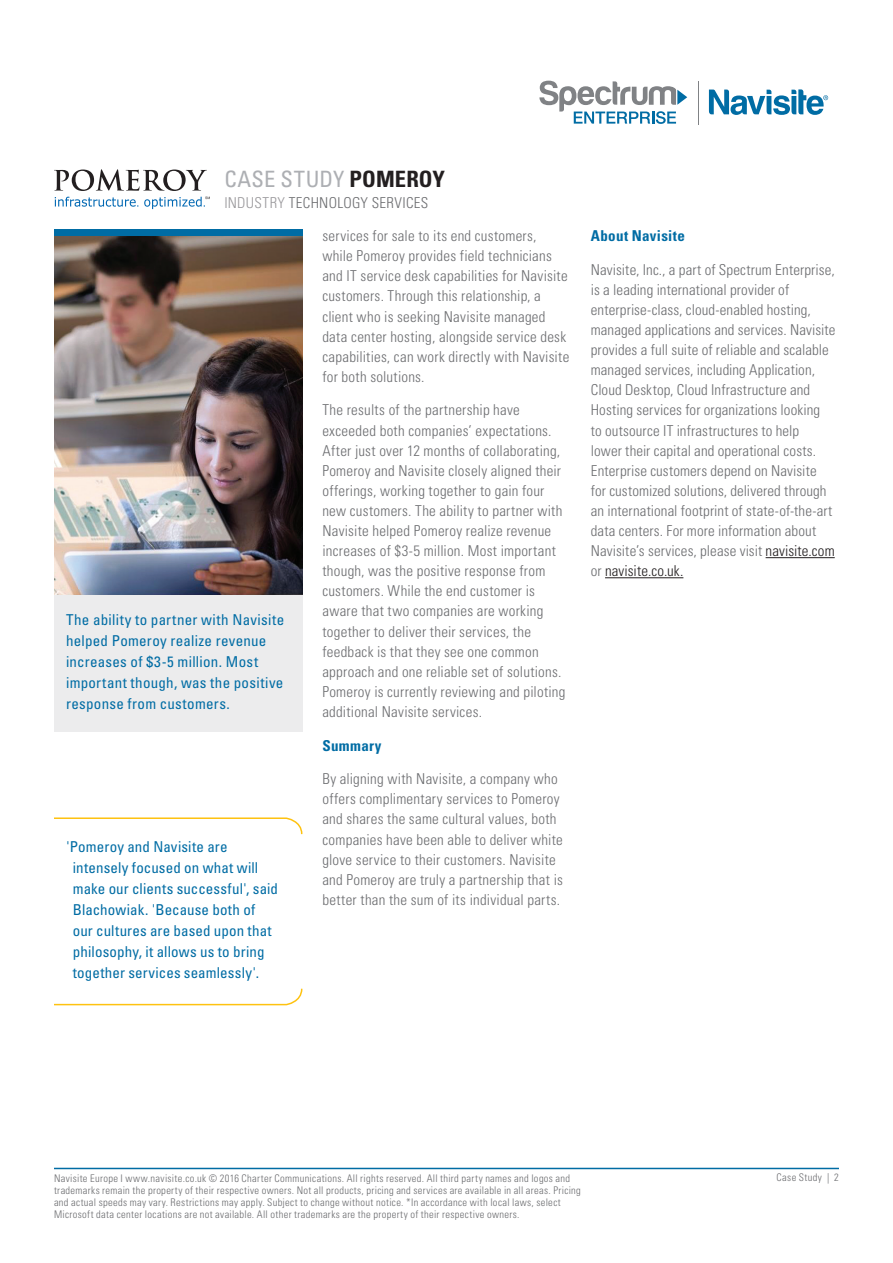
<style>
.page{position:relative;width:893px;height:1263px;background:#fff}
.page>*{position:absolute;margin:0;border:0;box-sizing:border-box;transform-origin:0 0}
.t1{font:condensed 22.5px "Univers LT Std";letter-spacing:.02em;color:#adafb3}
.Basic_NaviSite_Para{font:300 condensed 15px/20.1px "Univers LT Std";letter-spacing:.015em;color:#6c6d70}
.Basic_NaviSite_Para-2{font:condensed 15px/21px "Univers LT Std";letter-spacing:.015em;color:#006ca4}
.Basic_NaviSite_Para-3{font:700 condensed 15px "Univers LT Std";letter-spacing:.025em;color:#006ca4}
.t2{font:300 condensed 10.5px/12px "Univers LT Std";letter-spacing:.03em;color:#6c6d70}
.s1{font-weight:700;color:#231f20}
.s2{color:#99989b}
.s3{color:#231f20}
</style>
<div class="page">
<hr style="left:54px;top:1168px;width:785px;height:1px;background:#006ca4">
<svg style="left:54px;top:169px;width:153px;height:22px"></svg>
<svg style="left:55px;top:197px;width:83px;height:10px"></svg>
<svg style="left:144px;top:197px;width:66px;height:12px"></svg>
<svg style="left:709px;top:89px;width:119px;height:26px"></svg>
<hr style="left:698px;top:81px;width:1px;height:44px;background:#808285">
<svg style="left:539px;top:81px;width:148px;height:43px"></svg>
<div style="left:54px;top:230px;width:248px;height:502px;background:#ececed"></div>
<div style="left:55px;top:230px;width:247px;height:7px;background:#006ca4"></div>
<img style="left:54px;top:237px;width:248px;height:357px">
<hr style="left:766px;top:557px;width:69px;height:1px;background:#231f20">
<hr style="left:605px;top:577px;width:78px;height:1px;background:#231f20">
<svg style="left:54px;top:817px;width:249px;height:18px"></svg>
<svg style="left:54px;top:988px;width:249px;height:18px"></svg>
<h1 class="t1" style="left:224px;top:165px;width:222px">CASE STUDY <span class="s1">POMEROY</span></h1>
<p class="Basic_NaviSite_Para" style="left:224px;top:193px;width:206px"><span class="s2">INDUSTRY</span> TECHNOLOGY SERVICES</p>
<p class="Basic_NaviSite_Para-2" style="left:66px;top:609px;width:220px">The ability to partner with Navisite helped Pomeroy realize revenue increases of $3-5 million. Most important though, was the positive response from customers.</p>
<p class="Basic_NaviSite_Para-2" style="left:73px;top:836px;width:207px;text-indent:-7px">'Pomeroy and Navisite are intensely focused on what will make our clients successful', said<br>Blachowiak. 'Because both of our cultures are based upon that philosophy, it allows us to bring together services seamlessly'.</p>
<p class="Basic_NaviSite_Para" style="left:322px;top:226px;width:248px">services for sale to its end customers, while Pomeroy provides field technicians and IT service desk capabilities for Navisite customers. Through this relationship, a client who is seeking Navisite managed data center hosting, alongside service desk capabilities, can work directly with Navisite for both solutions.</p>
<p class="Basic_NaviSite_Para" style="left:322px;top:400px;width:244px">The results of the partnership have exceeded both companies’ expectations.<br>After just over 12 months of collaborating, Pomeroy and Navisite closely aligned their offerings, working together to gain four new customers. The ability to partner with Navisite helped Pomeroy realize revenue increases of $3-5 million. Most important though, was the positive response from customers. While the end customer is aware that two companies are working together to deliver their services, the feedback is that they see one common approach and one reliable set of solutions.<br>Pomeroy is currently reviewing and piloting additional Navisite services.</p>
<p class="Basic_NaviSite_Para-3" style="left:322px;top:736px;width:61px">Summary</p>
<p class="Basic_NaviSite_Para" style="left:322px;top:769px;width:242px">By aligning with Navisite, a company who offers complimentary services to Pomeroy and shares the same cultural values, both companies have been able to deliver white glove service to their customers. Navisite and Pomeroy are truly a partnership that is better than the sum of its individual parts.</p>
<p class="Basic_NaviSite_Para-3" style="left:591px;top:227px;width:96px">About Navisite</p>
<p class="Basic_NaviSite_Para" style="left:591px;top:259px;width:246px">Navisite, Inc., a part of Spectrum Enterprise, is a leading international provider of enterprise-class, cloud-enabled hosting, managed applications and services. Navisite provides a full suite of reliable and scalable managed services, including Application, Cloud Desktop, Cloud Infrastructure and Hosting services for organizations looking<br>to outsource IT infrastructures to help<br>lower their capital and operational costs.<br>Enterprise customers depend on Navisite for customized solutions, delivered through an international footprint of state-of-the-art data centers. For more information about Navisite’s services, please visit <span class="s3">navisite.com </span>or <span class="s3">navisite.co.uk.</span></p>
<p class="t2" style="left:54px;top:1172px;width:528px">Navisite Europe I www.navisite.co.uk © 2016 Charter Communications. All rights reserved. All third party names and logos and trademarks remain the property of their respective owners. Not all products, pricing and services are available in all areas. Pricing and actual speeds may vary. Restrictions may apply. Subject to change without notice. *In accordance with local laws, select Microsoft data center locations are not available. All other trademarks are the property of their respective owners.</p>
<p class="t2" style="left:776px;top:1172px;width:64px">Case Study | 2</p>
</div>
